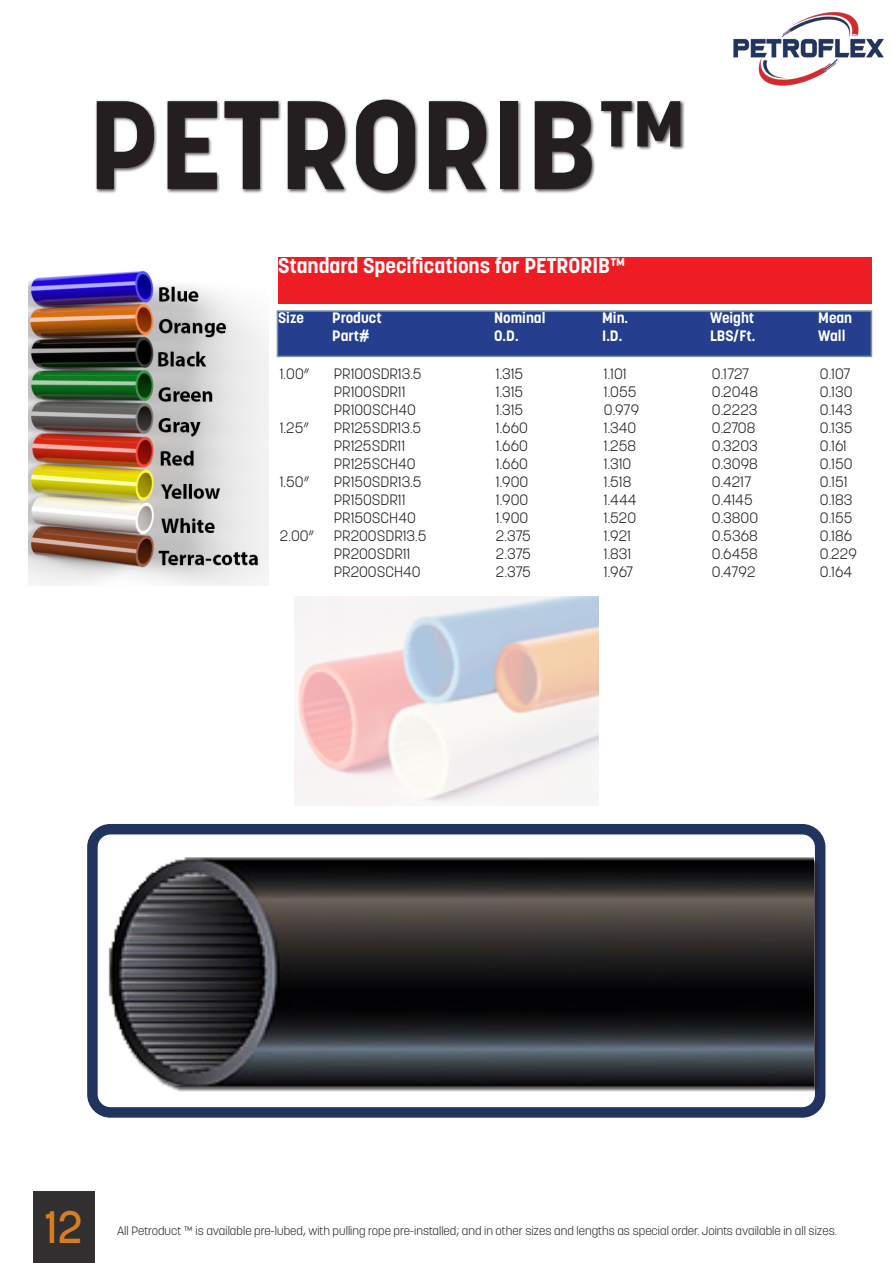
<style>
.page{position:relative;width:893px;height:1263px;background:#fff}
.page>*{position:absolute;margin:0;border:0;box-sizing:border-box;transform-origin:0 0}
.Left_Justify{font:700 124.5px "Korolev";color:#231f20}
.t1{font:500 45px "Korolev";color:#d77e1f}
.t2{font:700 21px "Korolev";color:#fff}
.t3{font:300 15px "Korolev";color:#231f20}
.t4{font:700 15px "Korolev";color:#fff}
.t5{font:300 12px "Korolev";color:#231f20}
</style>
<div class="page">
<div style="left:33px;top:1192px;width:61px;height:71px;background:#312f30"></div>
<div style="left:278px;top:257px;width:594px;height:47px;background:#ee1d23"></div>
<div style="left:277px;top:311px;width:594px;height:45px;background:#253f8e"></div>
<div style="left:277px;top:310px;width:595px;height:47px;border:2px solid #7c93a1"></div>
<img style="left:87px;top:736px;width:727px;height:382px">
<img style="left:295px;top:597px;width:303px;height:209px">
<img style="left:28px;top:270px;width:241px;height:315px">
<img style="left:733px;top:12px;width:151px;height:74px">
<div style="left:95px;top:98px;width:590px;height:96px;background:#231f20;opacity:.75"></div>
<p class="Left_Justify" style="left:89px;top:66px;width:602px">PETRORIB™</p>
<p class="t2" style="left:278px;top:253px;width:349px">Standard Specifications for PETRORIB™</p>
<p class="t4" style="left:278px;top:308px;width:27px">Size</p>
<p class="t4" style="left:332px;top:308px;width:51px">Product</p>
<p class="t4" style="left:494px;top:308px;width:53px">Nominal</p>
<p class="t4" style="left:602px;top:308px;width:28px">Min.</p>
<p class="t4" style="left:710px;top:308px;width:46px">Weight</p>
<p class="t4" style="left:818px;top:308px;width:35px">Mean</p>
<p class="t4" style="left:332px;top:326px;width:39px">Part#</p>
<p class="t4" style="left:494px;top:326px;width:26px">O.D.</p>
<p class="t4" style="left:602px;top:326px;width:22px">I.D.</p>
<p class="t4" style="left:710px;top:326px;width:47px">LBS/Ft.</p>
<p class="t4" style="left:818px;top:326px;width:29px">Wall</p>
<p class="t3" style="left:280px;top:364px;width:31px">1.00”</p>
<p class="t3" style="left:334px;top:364px;width:89px">PR100SDR13.5</p>
<p class="t3" style="left:496px;top:364px;width:29px">1.315</p>
<p class="t3" style="left:604px;top:364px;width:24px">1.101</p>
<p class="t3" style="left:712px;top:364px;width:39px">0.1727</p>
<p class="t3" style="left:820px;top:364px;width:32px">0.107</p>
<p class="t3" style="left:334px;top:382px;width:73px">PR100SDR11</p>
<p class="t3" style="left:496px;top:382px;width:29px">1.315</p>
<p class="t3" style="left:604px;top:382px;width:34px">1.055</p>
<p class="t3" style="left:712px;top:382px;width:48px">0.2048</p>
<p class="t3" style="left:820px;top:382px;width:34px">0.130</p>
<p class="t3" style="left:334px;top:400px;width:84px">PR100SCH40</p>
<p class="t3" style="left:496px;top:400px;width:29px">1.315</p>
<p class="t3" style="left:604px;top:400px;width:37px">0.979</p>
<p class="t3" style="left:712px;top:400px;width:47px">0.2223</p>
<p class="t3" style="left:820px;top:400px;width:34px">0.143</p>
<p class="t3" style="left:280px;top:418px;width:31px">1.25”</p>
<p class="t3" style="left:334px;top:418px;width:89px">PR125SDR13.5</p>
<p class="t3" style="left:496px;top:418px;width:34px">1.660</p>
<p class="t3" style="left:604px;top:418px;width:34px">1.340</p>
<p class="t3" style="left:712px;top:418px;width:45px">0.2708</p>
<p class="t3" style="left:820px;top:418px;width:34px">0.135</p>
<p class="t3" style="left:334px;top:436px;width:73px">PR125SDR11</p>
<p class="t3" style="left:496px;top:436px;width:34px">1.660</p>
<p class="t3" style="left:604px;top:436px;width:34px">1.258</p>
<p class="t3" style="left:712px;top:436px;width:47px">0.3203</p>
<p class="t3" style="left:820px;top:436px;width:28px">0.161</p>
<p class="t3" style="left:334px;top:454px;width:83px">PR125SCH40</p>
<p class="t3" style="left:496px;top:454px;width:34px">1.660</p>
<p class="t3" style="left:604px;top:454px;width:29px">1.310</p>
<p class="t3" style="left:712px;top:454px;width:47px">0.3098</p>
<p class="t3" style="left:820px;top:454px;width:34px">0.150</p>
<p class="t3" style="left:280px;top:472px;width:31px">1.50”</p>
<p class="t3" style="left:334px;top:472px;width:89px">PR150SDR13.5</p>
<p class="t3" style="left:496px;top:472px;width:34px">1.900</p>
<p class="t3" style="left:604px;top:472px;width:29px">1.518</p>
<p class="t3" style="left:712px;top:472px;width:41px">0.4217</p>
<p class="t3" style="left:820px;top:472px;width:29px">0.151</p>
<p class="t3" style="left:334px;top:490px;width:73px">PR150SDR11</p>
<p class="t3" style="left:496px;top:490px;width:34px">1.900</p>
<p class="t3" style="left:604px;top:490px;width:34px">1.444</p>
<p class="t3" style="left:712px;top:490px;width:42px">0.4145</p>
<p class="t3" style="left:820px;top:490px;width:34px">0.183</p>
<p class="t3" style="left:334px;top:508px;width:83px">PR150SCH40</p>
<p class="t3" style="left:496px;top:508px;width:34px">1.900</p>
<p class="t3" style="left:604px;top:508px;width:34px">1.520</p>
<p class="t3" style="left:712px;top:508px;width:48px">0.3800</p>
<p class="t3" style="left:820px;top:508px;width:34px">0.155</p>
<p class="t3" style="left:280px;top:526px;width:36px">2.00”</p>
<p class="t3" style="left:334px;top:526px;width:94px">PR200SDR13.5</p>
<p class="t3" style="left:496px;top:526px;width:36px">2.375</p>
<p class="t3" style="left:604px;top:526px;width:29px">1.921</p>
<p class="t3" style="left:712px;top:526px;width:47px">0.5368</p>
<p class="t3" style="left:820px;top:526px;width:34px">0.186</p>
<p class="t3" style="left:334px;top:544px;width:78px">PR200SDR11</p>
<p class="t3" style="left:496px;top:544px;width:36px">2.375</p>
<p class="t3" style="left:604px;top:544px;width:29px">1.831</p>
<p class="t3" style="left:712px;top:544px;width:47px">0.6458</p>
<p class="t3" style="left:820px;top:544px;width:38px">0.229</p>
<p class="t3" style="left:334px;top:562px;width:88px">PR200SCH40</p>
<p class="t3" style="left:496px;top:562px;width:36px">2.375</p>
<p class="t3" style="left:604px;top:562px;width:31px">1.967</p>
<p class="t3" style="left:712px;top:562px;width:45px">0.4792</p>
<p class="t3" style="left:820px;top:562px;width:34px">0.164</p>
<h2 class="t1" style="left:45px;top:1198px;width:40px">12</h2>
<p class="t5" style="left:117px;top:1223px;width:721px">All Petroduct ™ is available pre-lubed, with pulling rope pre-installed; and in other sizes and lengths as special order. Joints available in all sizes.</p>
</div>
